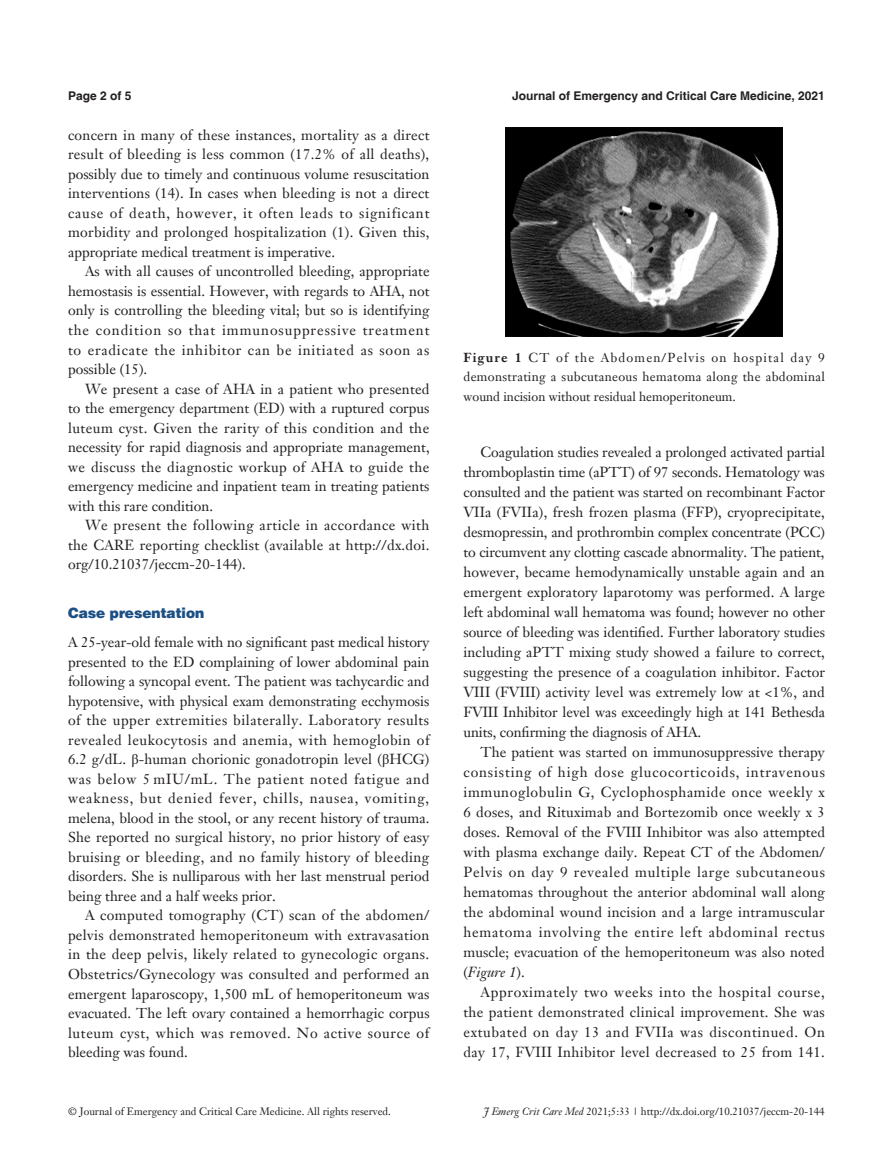
<style>
.page{position:relative;width:893px;height:1170px;background:#fff}
.page>*{position:absolute;margin:0;border:0;box-sizing:border-box;transform-origin:0 0}
.t1{font:14.25px/19.5px "Janson Text LT";color:#231f20;text-align:justify}
.t2{font:900 14.25px "Helvetica";color:#1c5085}
.t3{font:12.75px/19.5px "Janson Text LT";color:#231f20;text-align:justify}
.t4{font:700 12px "Helvetica";color:#231f20}
.t5{font:10.5px "Janson Text LT";color:#231f20}
.s1{font-family:"Times New Roman"}
.s2{font-weight:700}
.s3{font-style:italic}
</style>
<div class="page">
<img style="left:506px;top:128px;width:276px;height:209px">
<p class="t4" style="left:68px;top:88px;width:65px">Page 2 of 5</p>
<p class="t4" style="left:512px;top:88px;width:314px">Journal of Emergency and Critical Care Medicine, 2021</p>
<p class="t1" style="left:68px;top:125px;width:363px">concern in many of these instances, mortality as a direct result of bleeding is less common (17.2% of all deaths), possibly due to timely and continuous volume resuscitation interventions (14). In cases when bleeding is not a direct cause of death, however, it often leads to significant morbidity and prolonged hospitalization (1). Given this, appropriate medical treatment is imperative.</p>
<p class="t1" style="left:68px;top:261px;width:363px;text-indent:17px">As with all causes of uncontrolled bleeding, appropriate hemostasis is essential. However, with regards to AHA, not only is controlling the bleeding vital; but so is identifying the condition so that immunosuppressive treatment to eradicate the inhibitor can be initiated as soon as possible (15).</p>
<p class="t1" style="left:68px;top:379px;width:363px;text-indent:17px">We present a case of AHA in a patient who presented to the emergency department (ED) with a ruptured corpus luteum cyst. Given the rarity of this condition and the necessity for rapid diagnosis and appropriate management, we discuss the diagnostic workup of AHA to guide the emergency medicine and inpatient team in treating patients with this rare condition.</p>
<p class="t1" style="left:68px;top:515px;width:363px;text-indent:17px">We present the following article in accordance with the CARE reporting checklist (available at http://dx.doi. org/10.21037/jeccm-20-144).</p>
<p class="t2" style="left:68px;top:603px;width:138px">Case presentation</p>
<p class="t1" style="left:68px;top:632px;width:363px">A 25-year-old female with no significant past medical history presented to the ED complaining of lower abdominal pain following a syncopal event. The patient was tachycardic and hypotensive, with physical exam demonstrating ecchymosis of the upper extremities bilaterally. Laboratory results revealed leukocytosis and anemia, with hemoglobin of 6.2 g/dL. <span class="s1">β</span>-human chorionic gonadotropin level (<span class="s1">β</span>HCG) was below 5 mIU/mL. The patient noted fatigue and weakness, but denied fever, chills, nausea, vomiting, melena, blood in the stool, or any recent history of trauma.<br>She reported no surgical history, no prior history of easy bruising or bleeding, and no family history of bleeding disorders. She is nulliparous with her last menstrual period being three and a half weeks prior.</p>
<p class="t1" style="left:68px;top:905px;width:363px;text-indent:17px">A computed tomography (CT) scan of the abdomen/ pelvis demonstrated hemoperitoneum with extravasation in the deep pelvis, likely related to gynecologic organs.<br>Obstetrics/Gynecology was consulted and performed an emergent laparoscopy, 1,500 mL of hemoperitoneum was evacuated. The left ovary contained a hemorrhagic corpus luteum cyst, which was removed. No active source of bleeding was found.</p>
<p class="t3" style="left:463px;top:347px;width:363px"><span class="s2">Figure 1</span> CT of the Abdomen/Pelvis on hospital day 9 demonstrating a subcutaneous hematoma along the abdominal wound incision without residual hemoperitoneum.</p>
<p class="t1" style="left:463px;top:442px;width:363px;line-height:20px;text-indent:17px">Coagulation studies revealed a prolonged activated partial thromboplastin time (aPTT) of 97 seconds. Hematology was consulted and the patient was started on recombinant Factor VIIa (FVIIa), fresh frozen plasma (FFP), cryoprecipitate, desmopressin, and prothrombin complex concentrate (PCC) to circumvent any clotting cascade abnormality. The patient, however, became hemodynamically unstable again and an emergent exploratory laparotomy was performed. A large left abdominal wall hematoma was found; however no other source of bleeding was identified. Further laboratory studies including aPTT mixing study showed a failure to correct, suggesting the presence of a coagulation inhibitor. Factor VIII (FVIII) activity level was extremely low at &lt;1%, and FVIII Inhibitor level was exceedingly high at 141 Bethesda units, confirming the diagnosis of AHA.</p>
<p class="t1" style="left:463px;top:742px;width:363px;line-height:20px;text-indent:17px">The patient was started on immunosuppressive therapy consisting of high dose glucocorticoids, intravenous immunoglobulin G, Cyclophosphamide once weekly x 6 doses, and Rituximab and Bortezomib once weekly x 3 doses. Removal of the FVIII Inhibitor was also attempted with plasma exchange daily. Repeat CT of the Abdomen/ Pelvis on day 9 revealed multiple large subcutaneous hematomas throughout the anterior abdominal wall along the abdominal wound incision and a large intramuscular hematoma involving the entire left abdominal rectus muscle; evacuation of the hemoperitoneum was also noted (<span class="s3">Figure 1</span>).</p>
<p class="t1" style="left:463px;top:981px;width:363px;line-height:20px;text-indent:17px">Approximately two weeks into the hospital course, the patient demonstrated clinical improvement. She was extubated on day 13 and FVIIa was discontinued. On day 17, FVIII Inhibitor level decreased to 25 from 141.</p>
<p class="t5" style="left:68px;top:1104px;width:324px">© Journal of Emergency and Critical Care Medicine. All rights reserved.</p>
<p class="t5" style="left:484px;top:1104px;width:342px"><span class="s3">J Emerg Crit Care Med</span> 2021;5:33 | http://dx.doi.org/10.21037/jeccm-20-144</p>
</div>
